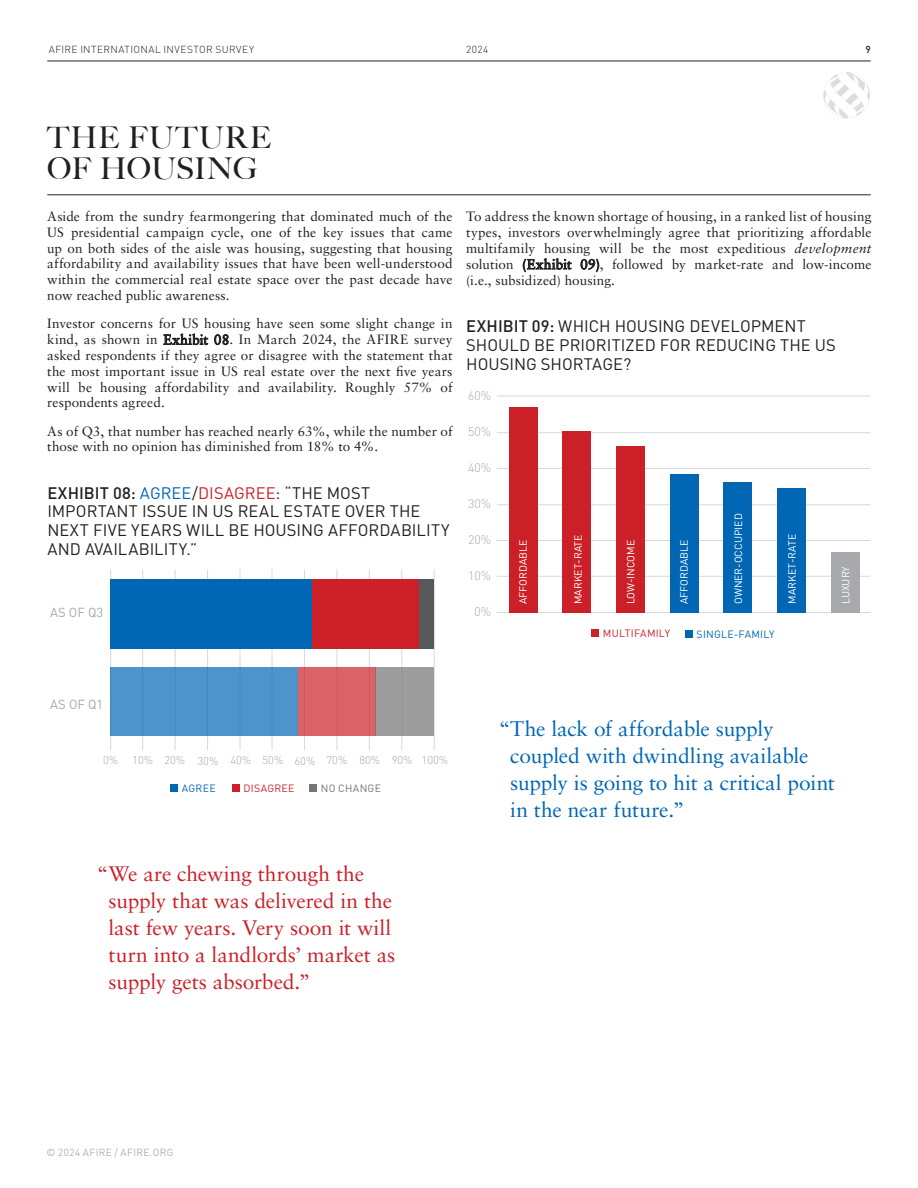
<style>
.page{position:relative;width:918px;height:1188px;background:#fff}
.page>*{position:absolute;margin:0;border:0;box-sizing:border-box;transform-origin:0 0}
.subhead_new_medium{font:500 30px/31.5px "Big Caslon";letter-spacing:.02em;color:#231f20}
.subhead_new_medium-2{font:21px/27px "Sabon";letter-spacing:-.005em;color:#cc2028}
.subhead_new_medium-3{font:21px/27px "Sabon";letter-spacing:-.01em;color:#0167b4}
.subhead_new_medium-4{font:16.5px/18.8px "DIN";color:#231f20}
.BODY_COPY___Sabon{font:13.5px/15.9px "Sabon";letter-spacing:.005em;color:#231f20;text-align:justify}
.t1{font:13.05px "DIN";color:#a8a9ad}
.t2{font:300 12.3px "DIN";color:#a8a9ad}
.t3{font:300 11.25px "DIN";color:#a8a9ad}
.t4{font:10.5px "DIN";color:#fff}
.subhead_new_medium-5{font:10.5px "DIN";letter-spacing:.02em;color:#cc2028}
.subhead_new_medium-6{font:10.5px "DIN";letter-spacing:.02em;color:#0167b4}
.subhead_new_medium-7{font:10.5px "DIN";letter-spacing:.02em;color:#747575}
.t5{font:300 10.2px "DIN";letter-spacing:.045em;color:#231f20}
.t6{font:300 10.2px "DIN";letter-spacing:.04em;color:#939598}
.t7{font:500 10.2px "DIN";color:#231f20}
.s1{font-size:13.8px}
.s2{font-weight:500}
.s3{color:#0167b4}
.s4{color:#cc2028}
.s5{font-style:italic}
</style>
<div class="page">
<hr style="left:47px;top:61px;width:824px;height:1px;background:#231f20">
<hr style="left:47px;top:195px;width:824px;height:1px;background:#231f20">
<svg style="left:823px;top:72px;width:47px;height:47px"></svg>
<hr style="left:142px;top:569px;width:1px;height:181px;background:#d8d8d8">
<hr style="left:175px;top:569px;width:1px;height:181px;background:#d8d8d8">
<hr style="left:207px;top:569px;width:1px;height:181px;background:#d8d8d8">
<hr style="left:240px;top:569px;width:1px;height:181px;background:#d8d8d8">
<hr style="left:272px;top:569px;width:1px;height:181px;background:#d8d8d8">
<hr style="left:304px;top:569px;width:1px;height:181px;background:#d8d8d8">
<hr style="left:337px;top:569px;width:1px;height:181px;background:#d8d8d8">
<hr style="left:369px;top:569px;width:1px;height:181px;background:#d8d8d8">
<hr style="left:401px;top:569px;width:1px;height:181px;background:#d8d8d8">
<hr style="left:434px;top:569px;width:1px;height:181px;background:#d8d8d8">
<hr style="left:110px;top:569px;width:1px;height:181px;background:#d8d8d8">
<div style="left:110px;top:667px;width:188px;height:68px;background:#4d94ca"></div>
<div style="left:110px;top:580px;width:202px;height:69px;background:#0167b4"></div>
<div style="left:298px;top:667px;width:78px;height:68px;background:#db6368"></div>
<div style="left:312px;top:580px;width:108px;height:69px;background:#cc2028"></div>
<div style="left:376px;top:667px;width:58px;height:68px;background:#9d9d9d"></div>
<div style="left:420px;top:580px;width:14px;height:69px;background:#57585a"></div>
<hr style="left:497px;top:612px;width:373px;height:1px;background:#d8d8d8">
<hr style="left:497px;top:576px;width:373px;height:1px;background:#d8d8d8">
<hr style="left:497px;top:540px;width:373px;height:1px;background:#d8d8d8">
<hr style="left:497px;top:504px;width:373px;height:1px;background:#d8d8d8">
<hr style="left:497px;top:468px;width:373px;height:1px;background:#d8d8d8">
<hr style="left:497px;top:432px;width:373px;height:1px;background:#d8d8d8">
<hr style="left:497px;top:396px;width:373px;height:1px;background:#d8d8d8">
<div style="left:509px;top:407px;width:29px;height:206px;background:#cc2028"></div>
<div style="left:562px;top:431px;width:29px;height:182px;background:#cc2028"></div>
<div style="left:616px;top:446px;width:29px;height:167px;background:#cc2028"></div>
<div style="left:670px;top:474px;width:29px;height:139px;background:#0167b4"></div>
<div style="left:723px;top:482px;width:29px;height:131px;background:#0167b4"></div>
<div style="left:777px;top:488px;width:29px;height:125px;background:#0167b4"></div>
<div style="left:831px;top:552px;width:29px;height:61px;background:#a8a9ad"></div>
<div style="left:685px;top:630px;width:8px;height:8px;background:#0167b4"></div>
<div style="left:591px;top:630px;width:8px;height:7px;background:#cc2028"></div>
<div style="left:232px;top:784px;width:8px;height:8px;background:#cc2028"></div>
<div style="left:170px;top:784px;width:8px;height:8px;background:#0167b4"></div>
<div style="left:309px;top:784px;width:8px;height:8px;background:#747575"></div>
<p class="t5" style="left:49px;top:43px;width:207px">AFIRE INTERNATIONAL INVESTOR SURVEY</p>
<p class="t5" style="left:466px;top:43px;width:24px">2024</p>
<p class="t7" style="left:865px;top:43px;width:7px">9</p>
<p class="subhead_new_medium" style="left:47px;top:120px;width:225px">THE FUTURE<br>OF HOUSING</p>
<p class="BODY_COPY___Sabon" style="left:47px;top:208px;width:407px">Aside from the sundry fearmongering that dominated much of the US presidential campaign cycle, one of the key issues that came up on both sides of the aisle was housing, suggesting that housing affordability and availability issues that have been well-understood within the commercial real estate space over the past decade have now reached public awareness.</p>
<p class="BODY_COPY___Sabon" style="left:47px;top:315px;width:407px">Investor concerns for US housing have seen some slight change in kind, as shown in <span class="s1">Exhibit 08</span>. In March 2024, the AFIRE survey asked respondents if they agree or disagree with the statement that the most important issue in US real estate over the next five years will be housing affordability and availability. Roughly 57% of respondents agreed.</p>
<p class="BODY_COPY___Sabon" style="left:47px;top:423px;width:407px">As of Q3, that number has reached nearly 63%, while the number of those with no opinion has diminished from 18% to 4%.</p>
<p class="subhead_new_medium-4" style="left:47px;top:483px;width:404px"><span class="s2">EXHIBIT 08:</span> <span class="s3">AGREE</span>/<span class="s4">DISAGREE</span>: “THE MOST IMPORTANT ISSUE IN US REAL ESTATE OVER THE NEXT FIVE YEARS WILL BE HOUSING AFFORDABILITY AND AVAILABILITY.”</p>
<p class="t1" style="left:50px;top:604px;width:55px">AS OF Q3</p>
<p class="BODY_COPY___Sabon" style="left:466px;top:208px;width:407px">To address the known shortage of housing, in a ranked list of housing types, investors overwhelmingly agree that prioritizing affordable multifamily housing will be the most expeditious <span class="s5">development </span>solution <span class="s1">(Exhibit 09)</span>, followed by market-rate and low-income (i.e., subsidized) housing.</p>
<p class="subhead_new_medium-4" style="left:466px;top:317px;width:371px"><span class="s2">EXHIBIT 09:</span> WHICH HOUSING DEVELOPMENT<br>SHOULD BE PRIORITIZED FOR REDUCING THE US<br>HOUSING SHORTAGE?</p>
<p class="t2" style="left:468px;top:388px;width:24px">60%</p>
<p class="t2" style="left:468px;top:424px;width:24px">50%</p>
<p class="t2" style="left:468px;top:460px;width:24px">40%</p>
<p class="t2" style="left:468px;top:496px;width:24px">30%</p>
<p class="t2" style="left:468px;top:532px;width:24px">20%</p>
<p class="t2" style="left:468px;top:568px;width:24px">10%</p>
<p class="t2" style="left:475px;top:604px;width:18px">0%</p>
<p class="t4" style="left:517px;top:604px;width:66px;rotate:-90deg">AFFORDABLE</p>
<p class="t4" style="left:572px;top:604px;width:71px;rotate:-90deg">MARKET-RATE</p>
<p class="t4" style="left:624px;top:604px;width:66px;rotate:-90deg">LOW-INCOME</p>
<p class="t4" style="left:678px;top:604px;width:66px;rotate:-90deg">AFFORDABLE</p>
<p class="t4" style="left:732px;top:604px;width:92px;rotate:-90deg">OWNER-OCCUPIED</p>
<p class="subhead_new_medium-5" style="left:603px;top:627px;width:69px">MULTIFAMILY</p>
<p class="subhead_new_medium-6" style="left:697px;top:627px;width:80px">SINGLE-FAMILY</p>
<p class="t4" style="left:785px;top:604px;width:71px;rotate:-90deg">MARKET-RATE</p>
<p class="t4" style="left:839px;top:604px;width:39px;rotate:-90deg">LUXURY</p>
<p class="t1" style="left:50px;top:696px;width:55px">AS OF Q1</p>
<p class="t3" style="left:103px;top:753px;width:347px">0% 10% 20% 30% 40% 50% 60% 70% 80% 90% 100%</p>
<p class="subhead_new_medium-6" style="left:182px;top:781px;width:35px">AGREE</p>
<p class="subhead_new_medium-5" style="left:244px;top:781px;width:52px">DISAGREE</p>
<p class="subhead_new_medium-7" style="left:321px;top:781px;width:62px">NO CHANGE</p>
<p class="subhead_new_medium-2" style="left:109px;top:859px;width:288px;text-indent:-12px">“We are chewing through the supply that was delivered in the last few years. Very soon it will turn into a landlords’ market as supply gets absorbed.”</p>
<p class="subhead_new_medium-3" style="left:510px;top:715px;width:326px;text-indent:-12px">“The lack of affordable supply coupled with dwindling available supply is going to hit a critical point in the near future.”</p>
<p class="t6" style="left:46px;top:1147px;width:128px">© 2024 AFIRE / AFIRE.ORG</p>
</div>
